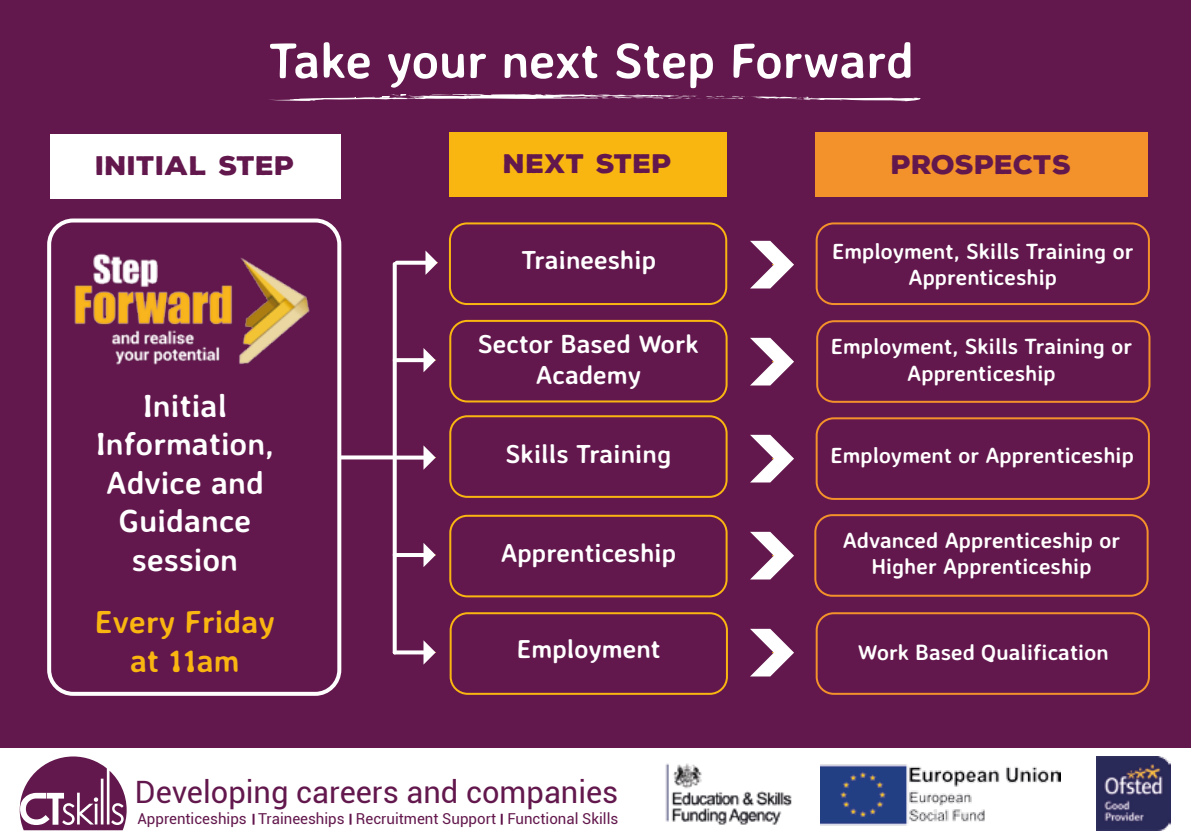
<style>
.page{position:relative;width:1191px;height:840px;background:#fff}
.page>*{position:absolute;margin:0;border:0;box-sizing:border-box;transform-origin:0 0}
.t1{font:700 50px "Averia Sans Libre";color:#fff}
.t2{font:700 32px/38.4px "Averia Sans Libre";color:#fff;text-align:center}
.t3{font:700 32px/38.4px "Averia Sans Libre";color:#fab610;text-align:center}
.t4{font:30.8px "Roboto";color:#63184d}
.t5{font:700 26px/31.2px "Averia Sans Libre";color:#fff;text-align:center}
.t6{font:900 26px "Nexa Rust Sans";color:#63184d;scale:1.05 1}
.t7{font:700 22px/26.4px "Averia Sans Libre";color:#fff;text-align:center}
.t8{font:15px "Roboto";color:#63184d}
</style>
<div class="page">
<svg style="left:20px;top:756px;width:107px;height:73px"></svg>
<svg style="left:349px;top:813px;width:2px;height:11px"></svg>
<svg style="left:252px;top:813px;width:2px;height:11px"></svg>
<svg style="left:501px;top:813px;width:2px;height:11px"></svg>
<div style="left:0;top:0;width:1191px;height:747px;background:#63184d"></div>
<div style="left:47px;top:218px;width:294px;height:477px;border:4px solid #fff;border-radius:24px"></div>
<img style="left:74px;top:253px;width:236px;height:112px">
<div style="left:815px;top:417px;width:335px;height:82px;border:2px solid #f3912a;border-radius:17px"></div>
<div style="left:449px;top:132px;width:278px;height:65px;background:#fab610"></div>
<div style="left:815px;top:132px;width:332px;height:65px;background:#f3912a"></div>
<div style="left:449px;top:222px;width:278px;height:83px;border:2px solid #fab610;border-radius:17px"></div>
<div style="left:449px;top:320px;width:278px;height:82px;border:2px solid #fab610;border-radius:17px"></div>
<div style="left:815px;top:222px;width:335px;height:83px;border:2px solid #f3912a;border-radius:17px"></div>
<div style="left:449px;top:415px;width:278px;height:82px;border:2px solid #fab610;border-radius:17px"></div>
<div style="left:449px;top:514px;width:278px;height:83px;border:2px solid #fab610;border-radius:17px"></div>
<div style="left:449px;top:612px;width:279px;height:82px;border:2px solid #fab610;border-radius:17px"></div>
<div style="left:816px;top:320px;width:334px;height:82px;border:2px solid #f3912a;border-radius:17px"></div>
<div style="left:814px;top:514px;width:334px;height:82px;border:2px solid #f3912a;border-radius:17px"></div>
<div style="left:815px;top:612px;width:335px;height:82px;border:2px solid #f3912a;border-radius:17px"></div>
<svg style="left:750px;top:241px;width:44px;height:47px"></svg>
<svg style="left:750px;top:337px;width:44px;height:48px"></svg>
<svg style="left:750px;top:434px;width:44px;height:48px"></svg>
<svg style="left:750px;top:531px;width:44px;height:48px"></svg>
<svg style="left:750px;top:628px;width:44px;height:48px"></svg>
<svg style="left:397px;top:260px;width:28px;height:4px"></svg>
<svg style="left:425px;top:250px;width:12px;height:25px"></svg>
<svg style="left:339px;top:455px;width:54px;height:4px"></svg>
<svg style="left:393px;top:264px;width:4px;height:388px;background:#f4eff3"></svg>
<svg style="left:395px;top:358px;width:28px;height:4px"></svg>
<svg style="left:423px;top:348px;width:12px;height:24px"></svg>
<svg style="left:395px;top:455px;width:28px;height:4px"></svg>
<svg style="left:423px;top:445px;width:12px;height:24px"></svg>
<svg style="left:395px;top:552px;width:28px;height:4px"></svg>
<svg style="left:423px;top:543px;width:12px;height:24px"></svg>
<svg style="left:395px;top:650px;width:28px;height:4px"></svg>
<svg style="left:423px;top:640px;width:12px;height:24px"></svg>
<div style="left:50px;top:134px;width:290px;height:64px;background:#fff"></div>
<svg style="left:269px;top:94px;width:652px;height:7px"></svg>
<img style="left:821px;top:747px;width:239px;height:79px">
<img style="left:665px;top:763px;width:127px;height:62px">
<img style="left:1096px;top:756px;width:74px;height:73px">
<h1 class="t1" style="left:269px;top:29px;width:646px">Take your next Step Forward</h1>
<p class="t6" style="left:503px;top:146px;width:162px">NEXT STEP</p>
<p class="t6" style="left:95px;top:147px;width:191px">INITIAL STEP</p>
<p class="t6" style="left:891px;top:147px;width:173px">PROSPECTS</p>
<p class="t5" style="left:521px;top:244px;width:136px">Traineeship</p>
<h2 class="t2" style="left:96px;top:385px;width:180px">Initial<br>Information,<br>Advice and<br>Guidance session</h2>
<h2 class="t3" style="left:95px;top:601px;width:182px">Every Friday at 11am</h2>
<p class="t5" style="left:478px;top:327px;width:223px">Sector Based Work<br>Academy</p>
<p class="t5" style="left:505px;top:437px;width:167px">Skills Training</p>
<p class="t5" style="left:500px;top:536px;width:177px">Apprenticeship</p>
<p class="t5" style="left:517px;top:632px;width:145px">Employment</p>
<h3 class="t4" style="left:135px;top:769px;width:485px">Developing careers and companies</h3>
<p class="t8" style="left:137px;top:808px;width:482px">Apprenticeships Traineeships Recruitment Support Functional Skills</p>
<p class="t7" style="left:832px;top:237px;width:303px">Employment, Skills Training or<br>Apprenticeship</p>
<p class="t7" style="left:830px;top:332px;width:303px">Employment, Skills Training or<br>Apprenticeship</p>
<p class="t7" style="left:830px;top:441px;width:305px">Employment or Apprenticeship</p>
<p class="t7" style="left:842px;top:526px;width:279px">Advanced Apprenticeship or<br>Higher Apprenticeship</p>
<p class="t7" style="left:858px;top:637px;width:252px">Work Based Qualification</p>
</div>
